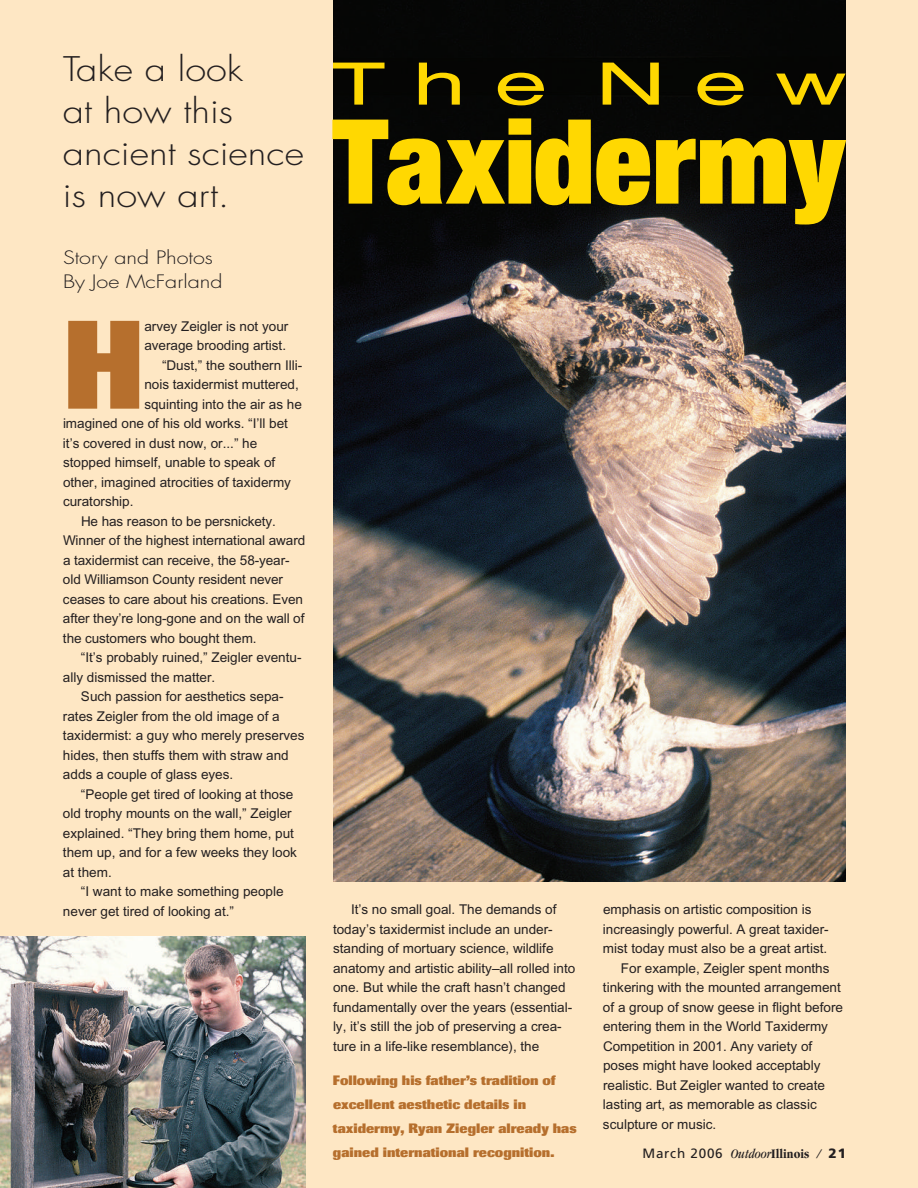
<style>
.page{position:relative;width:918px;height:1188px;background:#fee7c4}
.page>*{position:absolute;margin:0;border:0;box-sizing:border-box;transform-origin:0 0}
.t1{font:126px "Sans Extra Black Condensed DTC";letter-spacing:-.005em;color:#ffd801}
.t2{font:800 124.2px "Imago";color:#b66f2d;scale:.9 1}
.t3{font:63px "Sans Extended Regular DTC";letter-spacing:.33em;color:#ffd801;scale:1.33 1}
.t4{font:300 33px/42px "Futura";color:#231f20;scale:1.15 1}
.t5{font:300 18px/24px "Futura";color:#231f20;scale:1.2 1}
.t6{font:13.5px/19.5px "Arial";color:#231f20}
.t7{font:800 13.5px/24px "Imago";color:#b66f2d}
.t8{font:13.5px "Frutiger";letter-spacing:.055em;color:#231f20}
.s1{font-family:"Garamond";font-style:italic;font-stretch:condensed}
.s2{font-family:"Garamond";font-weight:700;font-stretch:condensed}
.s3{font-weight:900}
</style>
<div class="page">
<img style="left:333px;top:0;width:513px;height:882px">
<img style="left:0;top:936px;width:306px;height:252px">
<h3 class="t4" style="left:63px;top:51px;width:211px">Take a look<br>at how this ancient science is now art.</h3>
<h3 class="t5" style="left:63px;top:247px;width:134px">Story and Photos<br>By Joe McFarland</h3>
<h2 class="t2" style="left:63px;top:321px;width:92px">H</h2>
<p class="t6" style="left:144px;top:317px;width:146px">arvey Zeigler is not your</p>
<p class="t6" style="left:144px;top:337px;width:143px">average brooding artist.</p>
<p class="t6" style="left:162px;top:356px;width:142px">“Dust,” the southern Illi-</p>
<p class="t6" style="left:144px;top:376px;width:156px">nois taxidermist muttered,</p>
<p class="t6" style="left:144px;top:395px;width:159px">squinting into the air as he</p>
<p class="t6" style="left:63px;top:415px;width:227px">imagined one of his old works. “I’ll bet</p>
<p class="t6" style="left:63px;top:434px;width:196px">it’s covered in dust now, or...” he</p>
<p class="t6" style="left:63px;top:454px;width:214px">stopped himself, unable to speak of</p>
<p class="t6" style="left:63px;top:473px;width:230px">other, imagined atrocities of taxidermy</p>
<p class="t6" style="left:63px;top:493px;width:72px">curatorship.</p>
<p class="t6" style="left:81px;top:512px;width:196px">He has reason to be persnickety.</p>
<p class="t6" style="left:63px;top:532px;width:244px">Winner of the highest international award</p>
<p class="t6" style="left:63px;top:551px;width:228px">a taxidermist can receive, the 58-year-</p>
<p class="t6" style="left:63px;top:571px;width:222px">old Williamson County resident never</p>
<p class="t6" style="left:63px;top:590px;width:242px">ceases to care about his creations. Even</p>
<p class="t6" style="left:63px;top:610px;width:243px">after they’re long-gone and on the wall of</p>
<p class="t6" style="left:63px;top:629px;width:195px">the customers who bought them.</p>
<p class="t6" style="left:81px;top:649px;width:222px">“It’s probably ruined,” Zeigler eventu-</p>
<p class="t6" style="left:63px;top:668px;width:154px">ally dismissed the matter.</p>
<p class="t6" style="left:81px;top:688px;width:204px">Such passion for aesthetics sepa-</p>
<p class="t6" style="left:63px;top:707px;width:218px">rates Zeigler from the old image of a</p>
<p class="t6" style="left:63px;top:727px;width:243px">taxidermist: a guy who merely preserves</p>
<p class="t6" style="left:63px;top:746px;width:227px">hides, then stuffs them with straw and</p>
<p class="t6" style="left:63px;top:766px;width:172px">adds a couple of glass eyes.</p>
<p class="t6" style="left:81px;top:785px;width:214px">“People get tired of looking at those</p>
<p class="t6" style="left:63px;top:805px;width:230px">old trophy mounts on the wall,” Zeigler</p>
<p class="t6" style="left:63px;top:824px;width:233px">explained. “They bring them home, put</p>
<p class="t6" style="left:63px;top:844px;width:236px">them up, and for a few weeks they look</p>
<p class="t6" style="left:63px;top:863px;width:50px">at them.</p>
<p class="t6" style="left:81px;top:883px;width:204px">“I want to make something people</p>
<p class="t6" style="left:63px;top:902px;width:173px">never get tired of looking at.”</p>
<h3 class="t3" style="left:332px;top:46px;width:388px">The New</h3>
<h1 class="t1" style="left:333px;top:86px;width:514px">Taxidermy</h1>
<p class="t6" style="left:333px;top:901px;width:244px;text-indent:18px">It’s no small goal. The demands of today’s taxidermist include an under&shy;standing of mortuary science, wildlife anatomy and artistic ability–all rolled into one. But while the craft hasn’t changed fundamentally over the years (essential&shy;ly, it’s still the job of preserving a crea&shy;ture in a life-like resemblance), the</p>
<p class="t7" style="left:333px;top:1070px;width:245px">Following his father’s tradition of excellent aesthetic details in taxidermy, Ryan Ziegler already has gained international recognition.</p>
<p class="t6" style="left:603px;top:901px;width:210px">emphasis on artistic composition is</p>
<p class="t6" style="left:603px;top:920px;width:227px">increasingly powerful. A great taxider-</p>
<p class="t6" style="left:603px;top:940px;width:226px">mist today must also be a great artist.</p>
<p class="t6" style="left:621px;top:959px;width:210px">For example, Zeigler spent months</p>
<p class="t6" style="left:603px;top:979px;width:239px">tinkering with the mounted arrangement</p>
<p class="t6" style="left:603px;top:998px;width:242px">of a group of snow geese in flight before</p>
<p class="t6" style="left:603px;top:1018px;width:227px">entering them in the World Taxidermy</p>
<p class="t6" style="left:603px;top:1037px;width:211px">Competition in 2001. Any variety of</p>
<p class="t6" style="left:603px;top:1057px;width:219px">poses might have looked acceptably</p>
<p class="t6" style="left:603px;top:1076px;width:224px">realistic. But Zeigler wanted to create</p>
<p class="t6" style="left:603px;top:1096px;width:215px">lasting art, as memorable as classic</p>
<p class="t6" style="left:603px;top:1115px;width:115px">sculpture or music.</p>
<p class="t8" style="left:643px;top:1148px;width:205px">March 2006 <span class="s1">Outdoor</span><span class="s2">Illinois</span> <span class="s1">/</span> <span class="s3">21</span></p>
</div>
